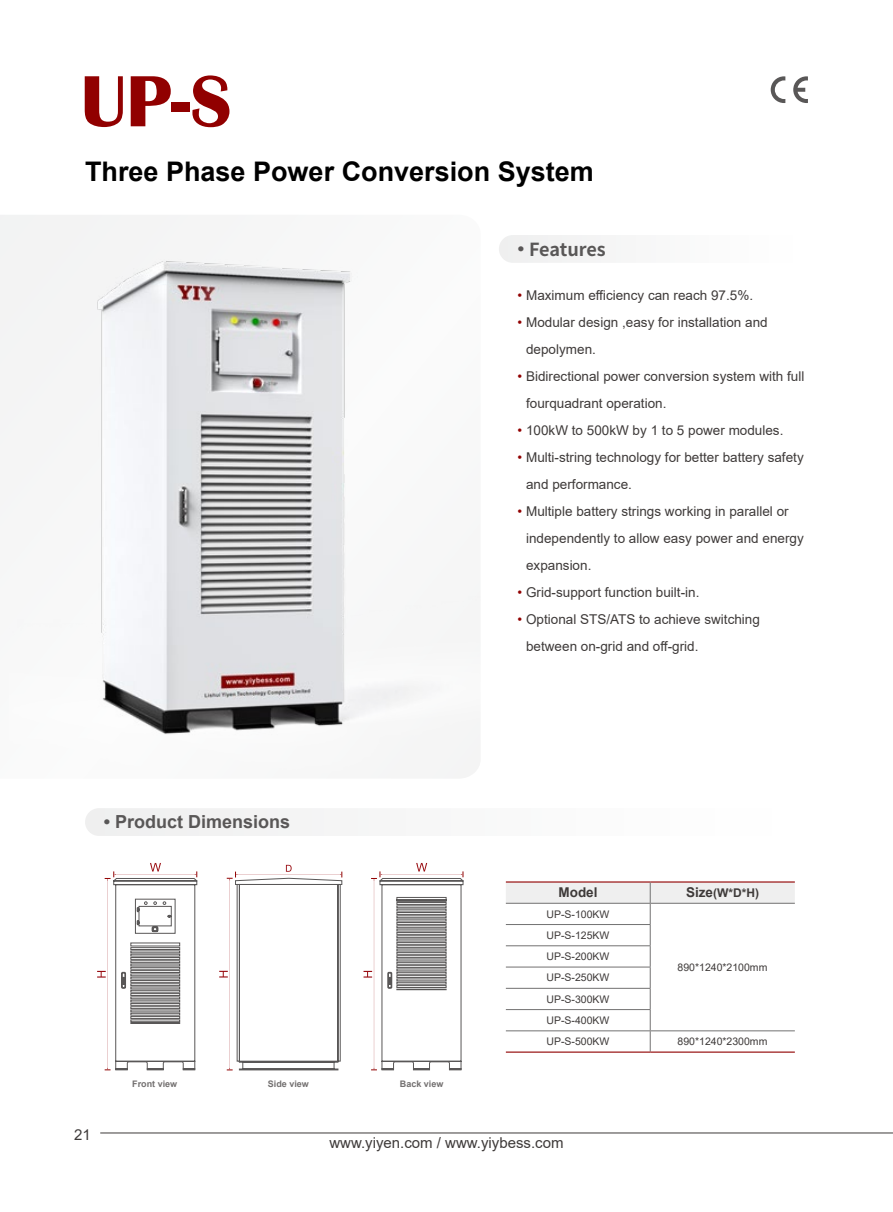
<style>
.page{position:relative;width:893px;height:1212px;background:#fff}
.page>*{position:absolute;margin:0;border:0;box-sizing:border-box;transform-origin:0 0}
.t1{font:75px "Britannic Bold DTC";color:#910000}
.t2{font:700 27px "Arial";color:#000}
.t3{font:700 18px "Arial";color:#595757}
.t4{font:700 18px "Source Han Sans CN";letter-spacing:-.01em;color:#595757}
.t5{font:15px "Arial";color:#3e3a39}
.t6{font:13.5px/27px "Arial";color:#3e3a39}
.t7{font:700 13.5px "Arial";color:#3e3a39}
.t8{font:700 12px "Arial";color:#3e3a39}
.t9{font:10.5px/21.3px "Arial";color:#3e3a39;text-align:justify}
.t10{font:700 9px "Arial";color:#737070}
.s1{font-family:"Arial"}
.s2{color:#910000}
.s3{font-size:13.5px}
</style>
<div class="page">
<hr style="left:100px;top:1132px;width:793px;height:1px;background:#3e3a39">
<svg style="left:771px;top:76px;width:37px;height:27px"></svg>
<div style="left:85px;top:808px;width:723px;height:28px;background:#f7f7f8;border-radius:14px"></div>
<div style="left:499px;top:235px;width:309px;height:28px;background:#f7f7f8;border-radius:14px"></div>
<img style="left:9px;top:215px;width:471px;height:563px">
<hr style="left:506px;top:881px;width:144px;height:1px;background:#910000">
<hr style="left:650px;top:881px;width:145px;height:1px;background:#910000">
<svg style="left:506px;top:882px;width:289px;height:169px"></svg>
<hr style="left:506px;top:1051px;width:144px;height:2px;background:#910000">
<hr style="left:650px;top:1051px;width:145px;height:2px;background:#910000">
<svg style="left:97px;top:863px;width:101px;height:207px"></svg>
<svg style="left:219px;top:865px;width:124px;height:206px"></svg>
<svg style="left:364px;top:863px;width:100px;height:207px"></svg>
<h1 class="t1" style="left:81px;top:60px;width:152px">UP-S</h1>
<h2 class="t2" style="left:85px;top:153px;width:510px">Three Phase Power Conversion System</h2>
<h3 class="t4" style="left:518px;top:239px;width:90px"><span class="s1">•</span> Features</h3>
<p class="t6" style="left:518px;top:281px;width:237px"><span class="s2">•</span> Maximum efficiency can reach 97.5%.</p>
<p class="t6" style="left:526px;top:308px;width:243px;text-indent:-9px"><span class="s2">•</span> Modular design ,easy for installation and depolymen.</p>
<p class="t6" style="left:526px;top:362px;width:280px;text-indent:-9px"><span class="s2">•</span> Bidirectional power conversion system with full fourquadrant operation.</p>
<p class="t6" style="left:518px;top:416px;width:267px"><span class="s2">•</span> 100kW to 500kW by 1 to 5 power modules.</p>
<p class="t6" style="left:526px;top:443px;width:279px;text-indent:-9px"><span class="s2">•</span> Multi-string technology for better battery safety and performance.</p>
<p class="t6" style="left:526px;top:497px;width:279px;text-indent:-9px"><span class="s2">•</span> Multiple battery strings working in parallel or independently to allow easy power and energy expansion.</p>
<p class="t6" style="left:518px;top:578px;width:183px"><span class="s2">•</span> Grid-support function built-in.</p>
<p class="t6" style="left:526px;top:605px;width:235px;text-indent:-9px"><span class="s2">•</span> Optional STS/ATS to achieve switching between on-grid and off-grid.</p>
<h3 class="t3" style="left:104px;top:809px;width:188px">• Product Dimensions</h3>
<p class="t5" style="left:74px;top:1124px;width:18px">21</p>
<p class="t7" style="left:558px;top:883px;width:41px">Model</p>
<p class="t8" style="left:686px;top:884px;width:75px"><span class="s3">Size</span>(W*D*H)</p>
<p class="t9" style="left:546px;top:903px;width:65px">UP-S-100KW</p>
<p class="t10" style="left:132px;top:1077px;width:46px">Front view</p>
<p class="t10" style="left:268px;top:1077px;width:43px">Side view</p>
<p class="t10" style="left:400px;top:1077px;width:45px">Back view</p>
<p class="t9" style="left:546px;top:924px;width:65px">UP-S-125KW UP-S-200KW UP-S-250KW UP-S-300KW UP-S-400KW UP-S-500KW</p>
<p class="t5" style="left:329px;top:1132px;width:236px">www.yiyen.com / www.yiybess.com</p>
<p class="t9" style="left:678px;top:956px;width:91px">890*1240*2100mm</p>
<p class="t9" style="left:678px;top:1031px;width:91px">890*1240*2300mm</p>
</div>
